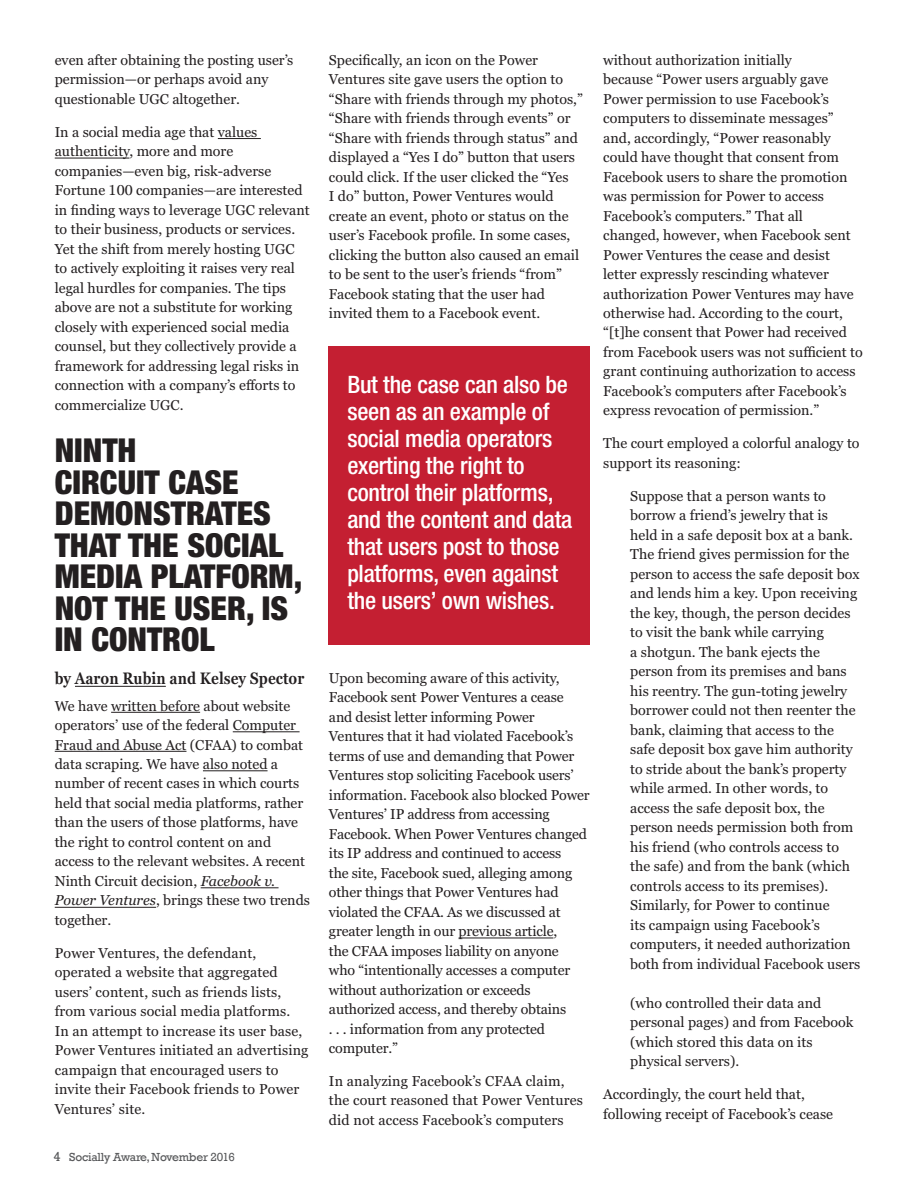
<style>
.page{position:relative;width:918px;height:1188px;background:#fff}
.page>*{position:absolute;margin:0;border:0;box-sizing:border-box;transform-origin:0 0}
.t1{font:900 condensed 33px/31.5px "Helvetica Neue LT Std";color:#231f20}
.t2{font:500 condensed 24px/27px "Helvetica Neue LT Std";letter-spacing:-.01em;color:#fff}
.t3{font:600 condensed 16.5px "Georgia Pro";color:#231f20}
.t4{font:14.25px/19.5px "Georgia Pro";color:#231f20}
.t5{font:12px "Rockwell";letter-spacing:-.02em;color:#57585a}
.s1{font-style:italic}
.s2{font-size:13.5px}
</style>
<div class="page">
<hr style="left:218px;top:138px;width:43px;height:1px;background:#231f20">
<hr style="left:55px;top:158px;width:74px;height:1px;background:#231f20">
<hr style="left:75px;top:686px;width:91px;height:1px;background:#231f20">
<hr style="left:111px;top:712px;width:89px;height:1px;background:#231f20">
<hr style="left:233px;top:731px;width:67px;height:1px;background:#231f20">
<hr style="left:55px;top:751px;width:131px;height:1px;background:#231f20">
<hr style="left:203px;top:770px;width:65px;height:1px;background:#231f20">
<hr style="left:201px;top:887px;width:78px;height:1px;background:#231f20">
<hr style="left:55px;top:907px;width:101px;height:1px;background:#231f20">
<hr style="left:459px;top:938px;width:94px;height:1px;background:#231f20">
<div style="left:328px;top:346px;width:262px;height:299px;background:#c41f32"></div>
<p class="t4" style="left:55px;top:51px;width:240px">even after obtaining the posting user’s permission—or perhaps avoid any questionable UGC altogether.</p>
<p class="t4" style="left:55px;top:123px;width:257px">In a social media age that values authenticity, more and more companies—even big, risk-adverse Fortune 100 companies—are interested in finding ways to leverage UGC relevant to their business, products or services.<br>Yet the shift from merely hosting UGC to actively exploiting it raises very real legal hurdles for companies. The tips above are not a substitute for working closely with experienced social media counsel, but they collectively provide a framework for addressing legal risks in connection with a company’s efforts to commercialize UGC.</p>
<h1 class="t1" style="left:55px;top:434px;width:249px">NINTH<br>CIRCUIT CASE<br>DEMONSTRATES<br>THAT THE SOCIAL<br>MEDIA PLATFORM,<br>NOT THE USER, IS<br>IN CONTROL</h1>
<p class="t3" style="left:55px;top:669px;width:251px">by Aaron Rubin and Kelsey Spector</p>
<p class="t4" style="left:55px;top:696px;width:257px">We have written before about website operators’ use of the federal Computer Fraud and Abuse Act (CFAA) to combat data scraping. We have also noted a number of recent cases in which courts held that social media platforms, rather than the users of those platforms, have the right to control content on and access to the relevant websites. A recent Ninth Circuit decision, <span class="s1">Facebook v.<br>Power Ventures</span>, brings these two trends together.</p>
<p class="t4" style="left:55px;top:944px;width:255px">Power Ventures, the defendant, operated a website that aggregated users’ content, such as friends lists, from various social media platforms.<br>In an attempt to increase its user base, Power Ventures initiated an advertising campaign that encouraged users to invite their Facebook friends to Power Ventures’ site.</p>
<p class="t5" style="left:53px;top:1150px;width:183px"><span class="s2">4</span> Socially Aware, November 2016</p>
<p class="t4" style="left:329px;top:51px;width:255px">Specifically, an icon on the Power Ventures site gave users the option to “Share with friends through my photos,” “Share with friends through events” or “Share with friends through status” and displayed a “Yes I do” button that users could click. If the user clicked the “Yes<br>I do” button, Power Ventures would create an event, photo or status on the user’s Facebook profile. In some cases, clicking the button also caused an email to be sent to the user’s friends “from” Facebook stating that the user had invited them to a Facebook event.</p>
<h2 class="t2" style="left:347px;top:371px;width:226px">But the case can also be seen as an example of social media operators exerting the right to control their platforms, and the content and data that users post to those platforms, even against the users’ own wishes.</h2>
<p class="t4" style="left:329px;top:668px;width:262px">Upon becoming aware of this activity, Facebook sent Power Ventures a cease and desist letter informing Power Ventures that it had violated Facebook’s terms of use and demanding that Power Ventures stop soliciting Facebook users’ information. Facebook also blocked Power Ventures’ IP address from accessing Facebook. When Power Ventures changed its IP address and continued to access<br>the site, Facebook sued, alleging among other things that Power Ventures had violated the CFAA. As we discussed at greater length in our previous article,<br>the CFAA imposes liability on anyone<br>who “intentionally accesses a computer without authorization or exceeds authorized access, and thereby obtains<br>. . . information from any protected computer.”</p>
<p class="t4" style="left:329px;top:1072px;width:255px">In analyzing Facebook’s CFAA claim, the court reasoned that Power Ventures did not access Facebook’s computers</p>
<p class="t4" style="left:603px;top:50px;width:261px">without authorization initially<br>because “Power users arguably gave Power permission to use Facebook’s computers to disseminate messages” and, accordingly, “Power reasonably could have thought that consent from Facebook users to share the promotion was permission for Power to access Facebook’s computers.” That all changed, however, when Facebook sent Power Ventures the cease and desist letter expressly rescinding whatever authorization Power Ventures may have otherwise had. According to the court, “[t]he consent that Power had received from Facebook users was not sufficient to grant continuing authorization to access Facebook’s computers after Facebook’s express revocation of permission.”</p>
<p class="t4" style="left:603px;top:434px;width:258px">The court employed a colorful analogy to support its reasoning:</p>
<p class="t4" style="left:630px;top:487px;width:232px">Suppose that a person wants to borrow a friend’s jewelry that is<br>held in a safe deposit box at a bank.<br>The friend gives permission for the person to access the safe deposit box and lends him a key. Upon receiving the key, though, the person decides to visit the bank while carrying<br>a shotgun. The bank ejects the person from its premises and bans his reentry. The gun-toting jewelry borrower could not then reenter the bank, claiming that access to the safe deposit box gave him authority to stride about the bank’s property while armed. In other words, to access the safe deposit box, the person needs permission both from his friend (who controls access to the safe) and from the bank (which controls access to its premises).<br>Similarly, for Power to continue<br>its campaign using Facebook’s computers, it needed authorization both from individual Facebook users</p>
<p class="t4" style="left:630px;top:994px;width:225px">(who controlled their data and personal pages) and from Facebook (which stored this data on its physical servers).</p>
<p class="t4" style="left:603px;top:1085px;width:231px">Accordingly, the court held that, following receipt of Facebook’s cease</p>
</div>
